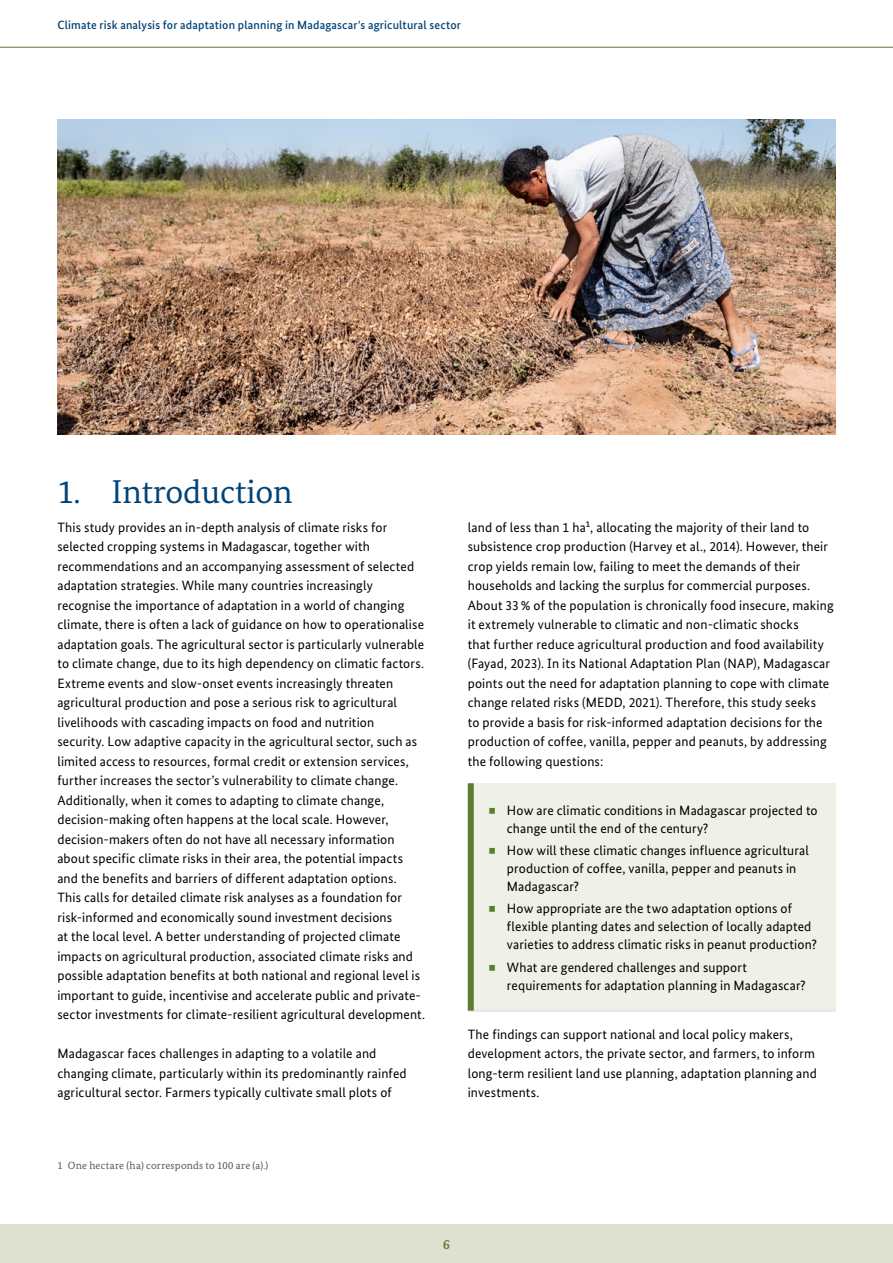
<style>
.page{position:relative;width:893px;height:1263px;background:#fff}
.page>*{position:absolute;margin:0;border:0;box-sizing:border-box;transform-origin:0 0}
.t1{font:33px "Bundes Serif";color:#004377}
.t2{font:13.5px/19.5px "Bundes Sans";letter-spacing:.01em;color:#000}
.t3{font:700 13.5px "Bundes Serif";color:#5b7d2e}
.t4{font:500 12px "Bundes Sans";letter-spacing:.015em;color:#004377}
.t5{font:10.5px "Bundes Serif";letter-spacing:.02em;color:#565656}
</style>
<div class="page">
<div style="left:0;top:1224px;width:893px;height:39px;background:#dfe1d0"></div>
<hr style="left:0;top:47px;width:893px;height:1px;background:#5b7d2e">
<img style="left:57px;top:119px;width:779px;height:315px">
<div style="left:471px;top:783px;width:365px;height:228px;background:#eff0e8"></div>
<hr style="left:468px;top:1011px;width:368px;height:1px;background:#dadada">
<div style="left:468px;top:783px;width:6px;height:228px;background:#5b7d2e"></div>
<p class="t4" style="left:57px;top:17px;width:405px">Climate risk analysis for adaptation planning in Madagascar's agricultural sector</p>
<h1 class="t1" style="left:57px;top:471px;width:237px">1. Introduction</h1>
<p class="t2" style="left:57px;top:517px;width:369px">This study provides an in-depth analysis of climate risks for selected cropping systems in Madagascar, together with recommendations and an accompanying assessment of selected adaptation strategies. While many countries increasingly recognise the importance of adaptation in a world of changing climate, there is often a lack of guidance on how to operationalise adaptation goals. The agricultural sector is particularly vulnerable to climate change, due to its high dependency on climatic factors.<br>Extreme events and slow-onset events increasingly threaten agricultural production and pose a serious risk to agricultural livelihoods with cascading impacts on food and nutrition<br>security. Low adaptive capacity in the agricultural sector, such as limited access to resources, formal credit or extension services, further increases the sector’s vulnerability to climate change.<br>Additionally, when it comes to adapting to climate change, decision-making often happens at the local scale. However, decision-makers often do not have all necessary information about specific climate risks in their area, the potential impacts and the benefits and barriers of different adaptation options.<br>This calls for detailed climate risk analyses as a foundation for risk-informed and economically sound investment decisions<br>at the local level. A better understanding of projected climate impacts on agricultural production, associated climate risks and possible adaptation benefits at both national and regional level is important to guide, incentivise and accelerate public and private&shy;sector investments for climate-resilient agricultural development.</p>
<p class="t2" style="left:57px;top:1044px;width:351px">Madagascar faces challenges in adapting to a volatile and changing climate, particularly within its predominantly rainfed agricultural sector. Farmers typically cultivate small plots of</p>
<p class="t5" style="left:57px;top:1159px;width:212px">1 One hectare (ha) corresponds to 100 are (a).)</p>
<p class="t2" style="left:468px;top:517px;width:368px">land of less than 1 ha1, allocating the majority of their land to subsistence crop production (Harvey et al., 2014). However, their crop yields remain low, failing to meet the demands of their households and lacking the surplus for commercial purposes.<br>About 33% of the population is chronically food insecure, making it extremely vulnerable to climatic and non-climatic shocks<br>that further reduce agricultural production and food availability (Fayad, 2023). In its National Adaptation Plan (NAP), Madagascar points out the need for adaptation planning to cope with climate change related risks (MEDD, 2021). Therefore, this study seeks<br>to provide a basis for risk-informed adaptation decisions for the production of coffee, vanilla, pepper and peanuts, by addressing the following questions:</p>
<p class="t2" style="left:507px;top:801px;width:312px;line-height:18px">How are climatic conditions in Madagascar projected to change until the end of the century?</p>
<p class="t2" style="left:507px;top:841px;width:303px;line-height:18px">How will these climatic changes influence agricultural production of coffee, vanilla, pepper and peanuts in<br>Madagascar?</p>
<p class="t2" style="left:507px;top:900px;width:312px;line-height:18px">How appropriate are the two adaptation options of flexible planting dates and selection of locally adapted varieties to address climatic risks in peanut production?</p>
<p class="t2" style="left:507px;top:958px;width:300px;line-height:18px">What are gendered challenges and support requirements for adaptation planning in Madagascar?</p>
<p class="t2" style="left:468px;top:1024px;width:351px">The findings can support national and local policy makers, development actors, the private sector, and farmers, to inform long-term resilient land use planning, adaptation planning and investments.</p>
<p class="t3" style="left:443px;top:1236px;width:8px">6</p>
</div>
